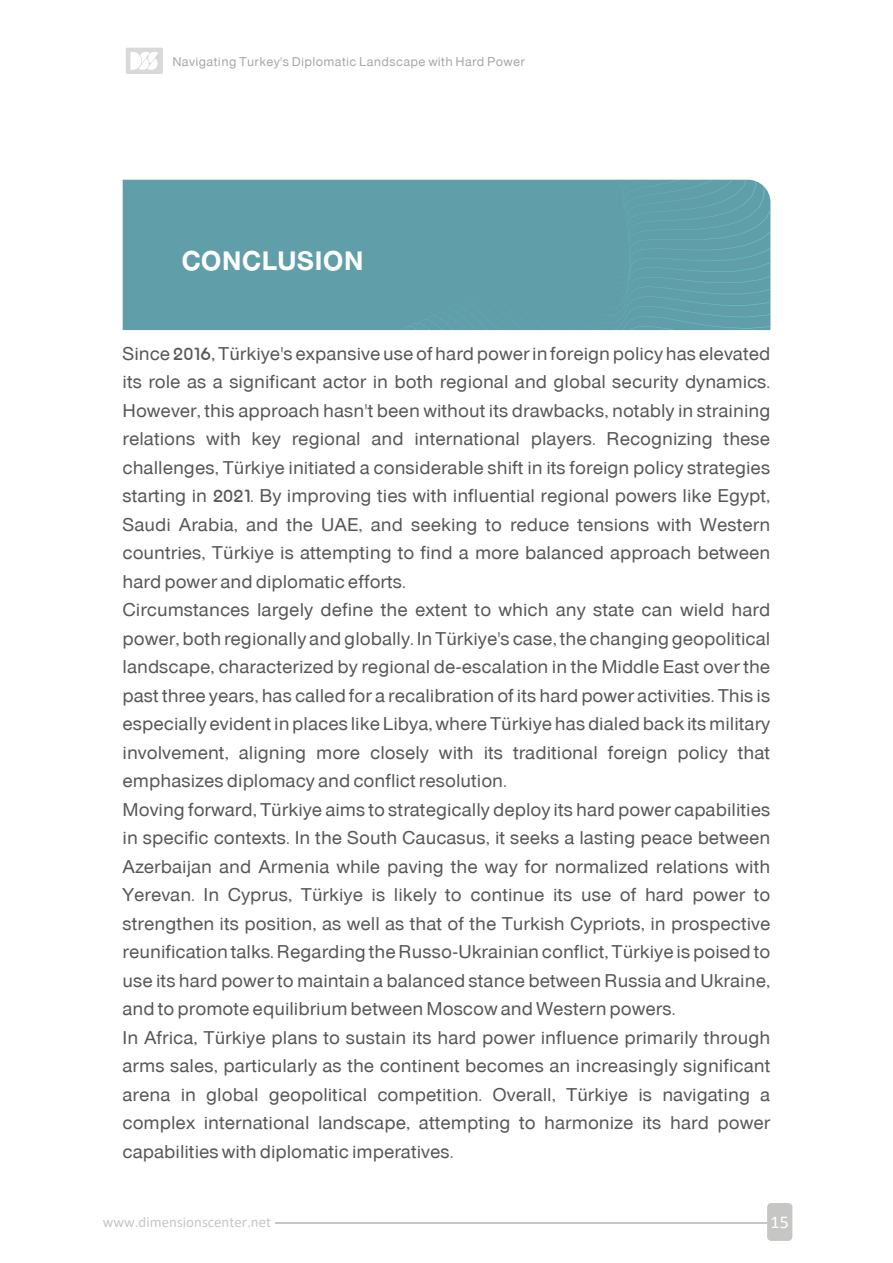
<style>
.page{position:relative;width:893px;height:1263px;background:#fff}
.page>*{position:absolute;margin:0;border:0;box-sizing:border-box;transform-origin:0 0}
.t1{font:27px "be IN Black";color:#fff}
.t2{font:18.75px/28.5px "be IN Normal";color:#575756}
.t3{font:18px "Calibri";color:#fff}
.t4{font:15px "Calibri";color:#c6c6c5}
.t5{font:12.9px "be IN Normal";letter-spacing:.025em;color:#a5a7aa}
.s1{font-family:"Myriad Pro"}
</style>
<div class="page">
<div style="left:767px;top:1203px;width:25px;height:38px;background:#c6c6c5;border-radius:4px"></div>
<hr style="left:276px;top:1222px;width:491px;height:2px;background:#c6c6c5">
<div style="left:126px;top:48px;width:37px;height:26px;background:#d9d9d9;border-radius:2px"></div>
<svg style="left:130px;top:52px;width:28px;height:18px"></svg>
<div style="left:123px;top:180px;width:97px;height:150px;background:#609fa9"></div>
<div style="left:220px;top:180px;width:550px;height:150px;background:#609fa9"></div>
<p class="t5" style="left:172px;top:54px;width:354px">Navigating Turkey's Diplomatic Landscape with Hard Power</p>
<h1 class="t1" style="left:181px;top:245px;width:184px">CONCLUSION</h1>
<p class="t2" style="left:123px;top:339px;width:649px">Since 2016, T<span class="s1">ü</span>rkiye's expansive use of hard power in foreign policy has elevated its role as a significant actor in both regional and global security dynamics.<br>However, this approach hasn't been without its drawbacks, notably in straining relations with key regional and international players. Recognizing these challenges, T<span class="s1">ü</span>rkiye initiated a considerable shift in its foreign policy strategies starting in 2021. By improving ties with influential regional powers like Egypt, Saudi Arabia, and the UAE, and seeking to reduce tensions with Western countries, T<span class="s1">ü</span>rkiye is attempting to find a more balanced approach between hard power and diplomatic efforts.<br>Circumstances largely define the extent to which any state can wield hard power, both regionally and globally. In T<span class="s1">ü</span>rkiye's case, the changing geopolitical landscape, characterized by regional de-escalation in the Middle East over the past three years, has called for a recalibration of its hard power activities. This is especially evident in places like Libya, where T<span class="s1">ü</span>rkiye has dialed back its military involvement, aligning more closely with its traditional foreign policy that emphasizes diplomacy and conflict resolution.<br>Moving forward, T<span class="s1">ü</span>rkiye aims to strategically deploy its hard power capabilities in specific contexts. In the South Caucasus, it seeks a lasting peace between Azerbaijan and Armenia while paving the way for normalized relations with Yerevan. In Cyprus, T<span class="s1">ü</span>rkiye is likely to continue its use of hard power to strengthen its position, as well as that of the Turkish Cypriots, in prospective reunification talks. Regarding the Russo-Ukrainian conflict, T<span class="s1">ü</span>rkiye is poised to use its hard power to maintain a balanced stance between Russia and Ukraine, and to promote equilibrium between Moscow and Western powers.<br>In Africa, T<span class="s1">ü</span>rkiye plans to sustain its hard power influence primarily through arms sales, particularly as the continent becomes an increasingly significant arena in global geopolitical competition. Overall, T<span class="s1">ü</span>rkiye is navigating a complex international landscape, attempting to harmonize its hard power capabilities with diplomatic imperatives.</p>
<p class="t4" style="left:103px;top:1211px;width:170px">www.dimensionscenter.net</p>
<p class="t3" style="left:771px;top:1209px;width:20px">15</p>
</div>
